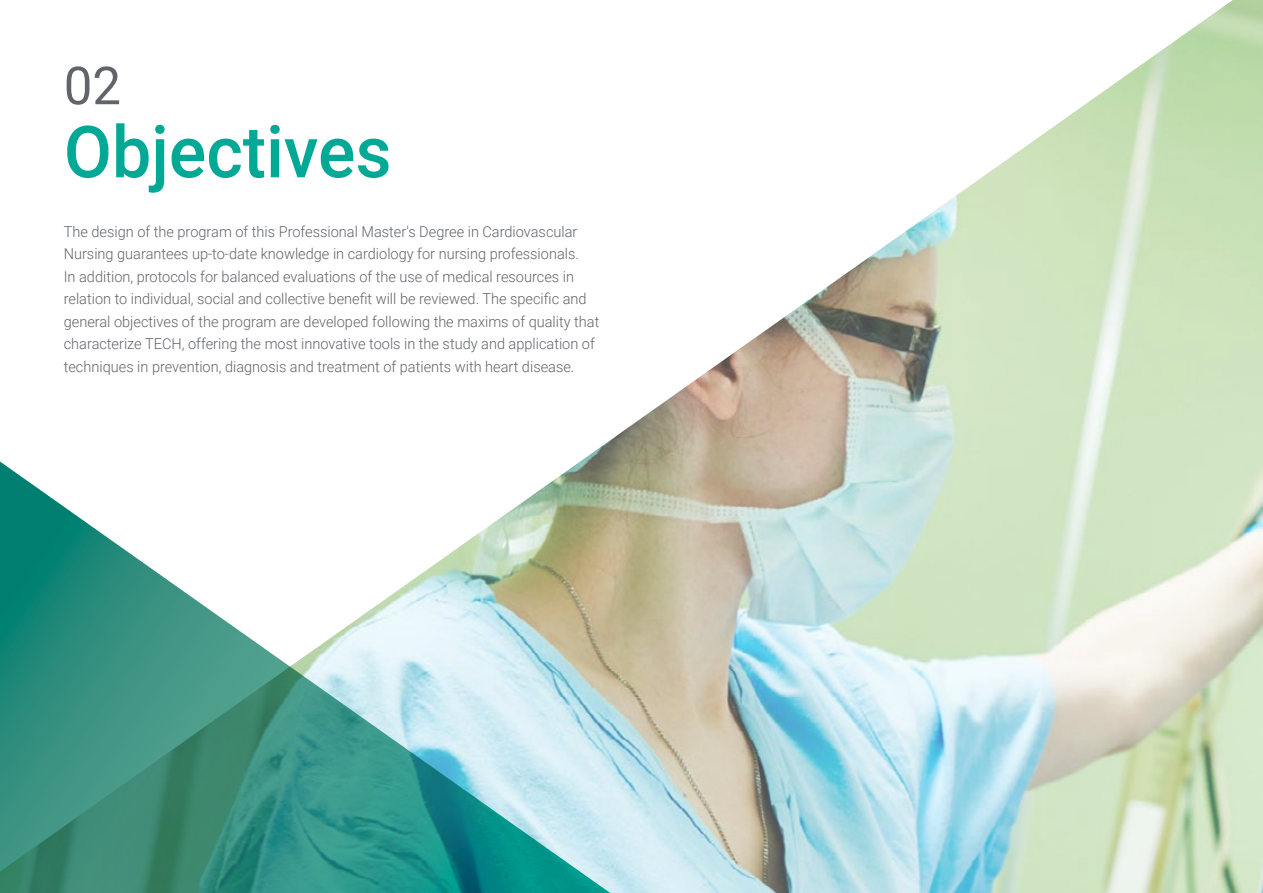
<style>
.page{position:relative;width:1263px;height:893px;background:#fff}
.page>*{position:absolute;margin:0;border:0;box-sizing:border-box;transform-origin:0 0}
.t1{font:500 72px "Roboto";color:#00a996}
.t2{font:52.5px "Roboto";color:#61646a}
.t3{font:300 15px/22.5px "Roboto";color:#61646a}
</style>
<div class="page">
<img style="left:602px;top:0;width:661px;height:893px">
<svg style="left:0;top:446px;width:640px;height:447px"></svg>
<h2 class="t2" style="left:64px;top:49px;width:59px">02</h2>
<h1 class="t1" style="left:64px;top:101px;width:329px">Objectives</h1>
<p class="t3" style="left:64px;top:219px;width:537px">The design of the program of this Professional Master's Degree in Cardiovascular Nursing guarantees up-to-date knowledge in cardiology for nursing professionals.<br>In addition, protocols for balanced evaluations of the use of medical resources in relation to individual, social and collective benefit will be reviewed. The specific and general objectives of the program are developed following the maxims of quality that characterize TECH, offering the most innovative tools in the study and application of techniques in prevention, diagnosis and treatment of patients with heart disease.</p>
</div>
